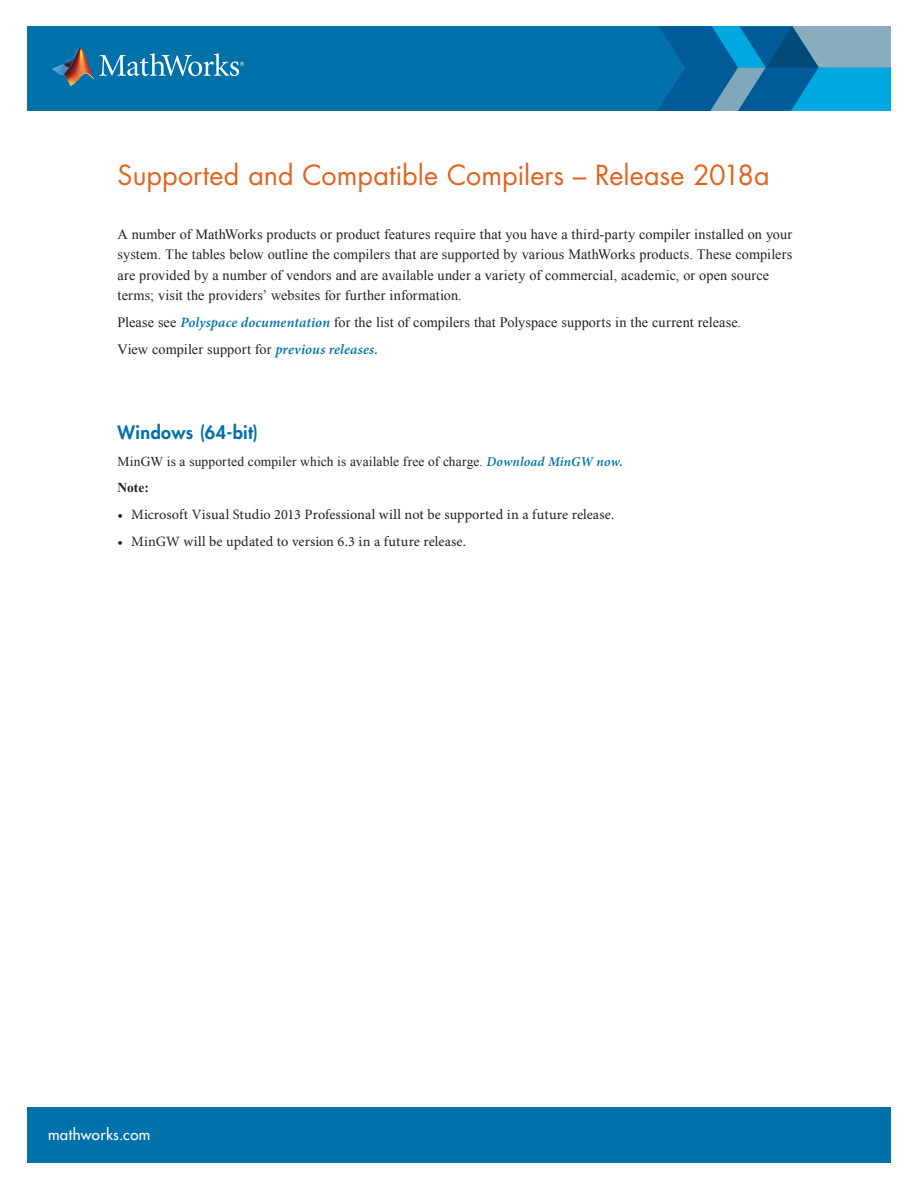
<style>
.page{position:relative;width:918px;height:1188px;background:#fff}
.page>*{position:absolute;margin:0;border:0;box-sizing:border-box;transform-origin:0 0}
.t1{font:27px "Futura Std";color:#e1631e}
.Heading_1{font:800 18px "Futura Std";letter-spacing:.02em;color:#0071a9}
.t2{font:500 15px "Futura Std";letter-spacing:.03em;color:#fff}
.Body_Copy{font:14.25px/20.2px "Times New Roman";letter-spacing:.005em;color:#231f20}
.t3{font:14.25px "Minion Pro";letter-spacing:.005em;color:#231f20}
.Body_Copy-2{font:13.5px "Times New Roman";letter-spacing:.01em;color:#231f20}
.Body_Copy-3{font:700 13.5px "Times New Roman";color:#231f20}
.s1{font-family:"Minion Pro";font-weight:600;font-style:italic;color:#0071a9}
</style>
<div class="page">
<div style="left:27px;top:26px;width:864px;height:85px;background:#0071a9"></div>
<img style="left:62px;top:48px;width:27px;height:19px">
<svg style="left:52px;top:65px;width:10px;height:10px"></svg>
<img style="left:62px;top:67px;width:32px;height:19px">
<svg style="left:99px;top:53px;width:145px;height:23px"></svg>
<svg style="left:658px;top:26px;width:233px;height:85px;background:#2082b2"></svg>
<div style="left:27px;top:1108px;width:864px;height:55px;background:#0071a9"></div>
<p class="t1" style="left:118px;top:158px;width:654px">Supported and Compatible Compilers – Release 2018a</p>
<p class="Body_Copy" style="left:118px;top:224px;width:676px">A number of MathWorks products or product features require that you have a third-party compiler installed on your system. The tables below outline the compilers that are supported by various MathWorks products. These compilers are provided by a number of vendors and are available under a variety of commercial, academic, or open source terms; visit the providers’ websites for further information.</p>
<p class="Body_Copy" style="left:118px;top:312px;width:625px">Please see <span class="s1">Polyspace documentation</span> for the list of compilers that Polyspace supports in the current release.</p>
<p class="Body_Copy" style="left:118px;top:339px;width:262px">View compiler support for <span class="s1">previous releases.</span></p>
<p class="Heading_1" style="left:118px;top:421px;width:142px">Windows (64-bit)</p>
<p class="Body_Copy-2" style="left:118px;top:452px;width:507px">MinGW is a supported compiler which is available free of charge. <span class="s1">Download MinGW now.</span></p>
<p class="Body_Copy-3" style="left:118px;top:478px;width:33px">Note:</p>
<p class="t3" style="left:118px;top:506px;width:498px">• Microsoft Visual Studio 2013 Professional will not be supported in a future release.</p>
<p class="t3" style="left:118px;top:533px;width:350px">• MinGW will be updated to version 6.3 in a future release.</p>
<p class="t2" style="left:48px;top:1125px;width:104px">mathworks.com</p>
</div>
